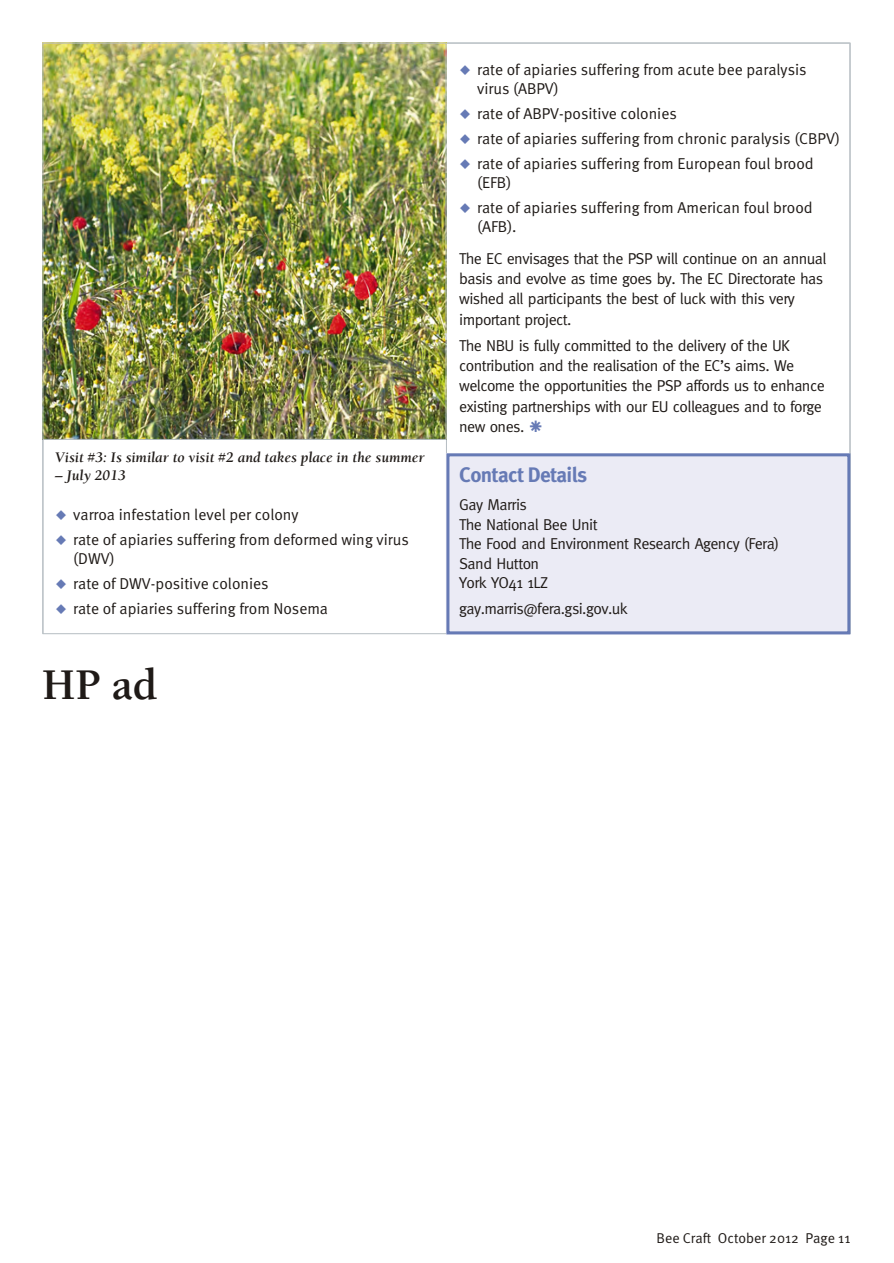
<style>
.page{position:relative;width:894px;height:1263px;background:#fff}
.page>*{position:absolute;margin:0;border:0;box-sizing:border-box;transform-origin:0 0}
.t1{font:700 45px "Berkeley LT";color:#1f1a17}
.t2{font:700 21px "Meta";letter-spacing:-.03em;color:#667ab5}
.t3{font:15.75px/20.2px "Meta Normal";letter-spacing:-.025em;color:#1f1a17}
.t4{font:15.75px/24.8px "Meta Normal";color:#1f1a17}
.t5{font:italic 700 15px "Berkeley LT";letter-spacing:-.005em;color:#1f1a17}
.t6{font:14.25px "Meta Normal";color:#1f1a17}
</style>
<div class="page">
<hr style="left:43px;top:43px;width:807px;height:1px;background:#b5bdc2">
<hr style="left:850px;top:43px;width:1px;height:591px;background:#b5bdc2">
<hr style="left:43px;top:43px;width:1px;height:591px;background:#b5bdc2">
<hr style="left:446px;top:43px;width:1px;height:591px;background:#b5bdc2">
<hr style="left:43px;top:633px;width:807px;height:1px;background:#b5bdc2">
<div style="left:446px;top:453px;width:404px;height:181px;background:#ebebf5"></div>
<div style="left:446px;top:453px;width:404px;height:181px;border:3px solid #667ab5"></div>
<img style="left:45px;top:45px;width:399px;height:393px">
<p class="t5" style="left:55px;top:451px;width:371px">Visit #3: Is similar to visit #2 and takes place in the summer</p>
<p class="t5" style="left:55px;top:469px;width:72px">– July 2013</p>
<p class="t4" style="left:73px;top:502px;width:337px">varroa infestation level per colony<br>rate of apiaries suffering from deformed wing virus</p>
<p class="t4" style="left:73px;top:546px;width:256px">(DWV)<br>rate of DWV-positive colonies<br>rate of apiaries suffering from Nosema</p>
<h1 class="t1" style="left:43px;top:665px;width:117px">HP ad</h1>
<p class="t4" style="left:477px;top:60px;width:331px;line-height:19.5px">rate of apiaries suffering from acute bee paralysis virus (ABPV)</p>
<p class="t4" style="left:477px;top:101px;width:364px">rate of ABPV-positive colonies<br>rate of apiaries suffering from chronic paralysis (CBPV) rate of apiaries suffering from European foul brood</p>
<p class="t4" style="left:477px;top:170px;width:337px">(EFB)<br>rate of apiaries suffering from American foul brood</p>
<p class="t3" style="left:459px;top:211px;width:369px;line-height:31.5px;text-indent:18px">(AFB).<br>The EC envisages that the PSP will continue on an annual</p>
<p class="t3" style="left:459px;top:268px;width:366px">basis and evolve as time goes by. The EC Directorate has wished all participants the best of luck with this very important project.</p>
<p class="t3" style="left:459px;top:335px;width:367px">The NBU is fully committed to the delivery of the UK contribution and the realisation of the EC’s aims. We welcome the opportunities the PSP affords us to enhance existing partnerships with our EU colleagues and to forge new ones.</p>
<h2 class="t2" style="left:459px;top:462px;width:129px">Contact Details</h2>
<p class="t3" style="left:459px;top:495px;width:322px;line-height:19.5px">Gay Marris<br>The National Bee Unit<br>The Food and Environment Research Agency (Fera)<br>Sand Hutton<br>York YO41 1LZ</p>
<p class="t3" style="left:459px;top:598px;width:170px">gay.marris@fera.gsi.gov.uk</p>
<p class="t6" style="left:657px;top:1230px;width:195px">Bee Craft October 2012 Page 11</p>
</div>
